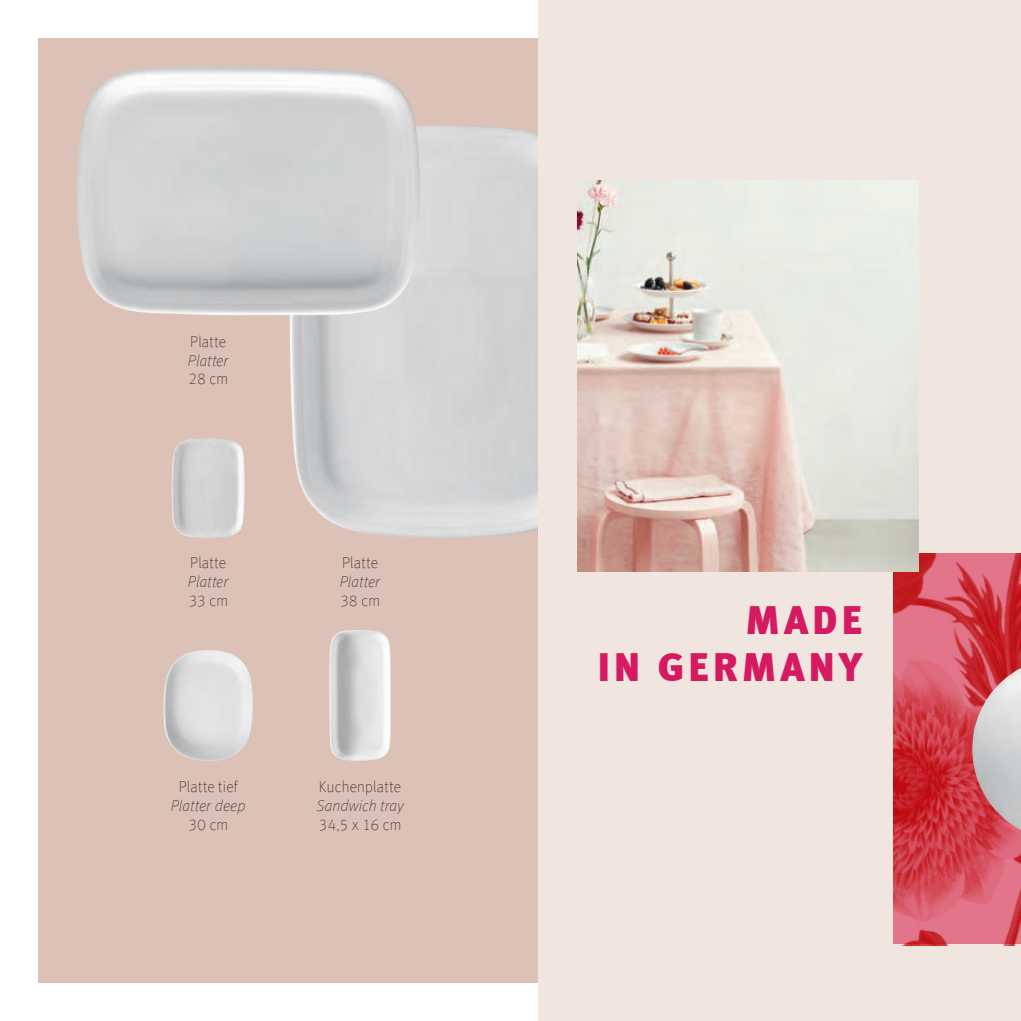
<style>
.page{position:relative;width:1021px;height:1021px;background:#fff}
.page>*{position:absolute;margin:0;border:0;box-sizing:border-box;transform-origin:0 0}
.t1{font:40.5px/46.8px "Meta Black LF";letter-spacing:.105em;color:#d51a61;text-align:right}
.t2{font:100 15.75px "Meta Offc";letter-spacing:.02em;color:#231f20}
.t3{font:italic 100 15.75px "Meta Offc";letter-spacing:.01em;color:#231f20}
</style>
<div class="page">
<div style="left:38px;top:38px;width:500px;height:944px;background:#dcc1b6"></div>
<img style="left:290px;top:125px;width:248px;height:413px">
<img style="left:77px;top:67px;width:343px;height:248px">
<img style="left:171px;top:438px;width:74px;height:100px">
<img style="left:164px;top:650px;width:89px;height:111px">
<img style="left:329px;top:630px;width:62px;height:131px">
<div style="left:538px;top:0;width:482px;height:1020px;background:#f1e5e0"></div>
<img style="left:893px;top:553px;width:127px;height:392px">
<img style="left:577px;top:180px;width:341px;height:391px">
<img style="left:972px;top:667px;width:48px;height:163px">
<p class="t2" style="left:190px;top:335px;width:38px">Platte</p>
<p class="t3" style="left:188px;top:353px;width:42px">Platter</p>
<p class="t2" style="left:188px;top:372px;width:41px">28 cm</p>
<p class="t2" style="left:190px;top:556px;width:38px">Platte</p>
<p class="t3" style="left:188px;top:575px;width:42px">Platter</p>
<p class="t2" style="left:188px;top:594px;width:41px">33 cm</p>
<p class="t2" style="left:179px;top:779px;width:60px">Platte tief</p>
<p class="t3" style="left:171px;top:798px;width:76px">Platter deep</p>
<p class="t2" style="left:188px;top:817px;width:42px">30 cm</p>
<p class="t2" style="left:342px;top:556px;width:38px">Platte</p>
<p class="t3" style="left:340px;top:575px;width:42px">Platter</p>
<p class="t2" style="left:340px;top:594px;width:41px">38 cm</p>
<p class="t2" style="left:319px;top:779px;width:84px">Kuchenplatte</p>
<p class="t3" style="left:316px;top:798px;width:89px">Sandwich tray</p>
<p class="t2" style="left:318px;top:817px;width:84px">34,5 x 16 cm</p>
<h1 class="t1" style="left:597px;top:599px;width:265px">MADE<br>IN GERMANY</h1>
</div>
